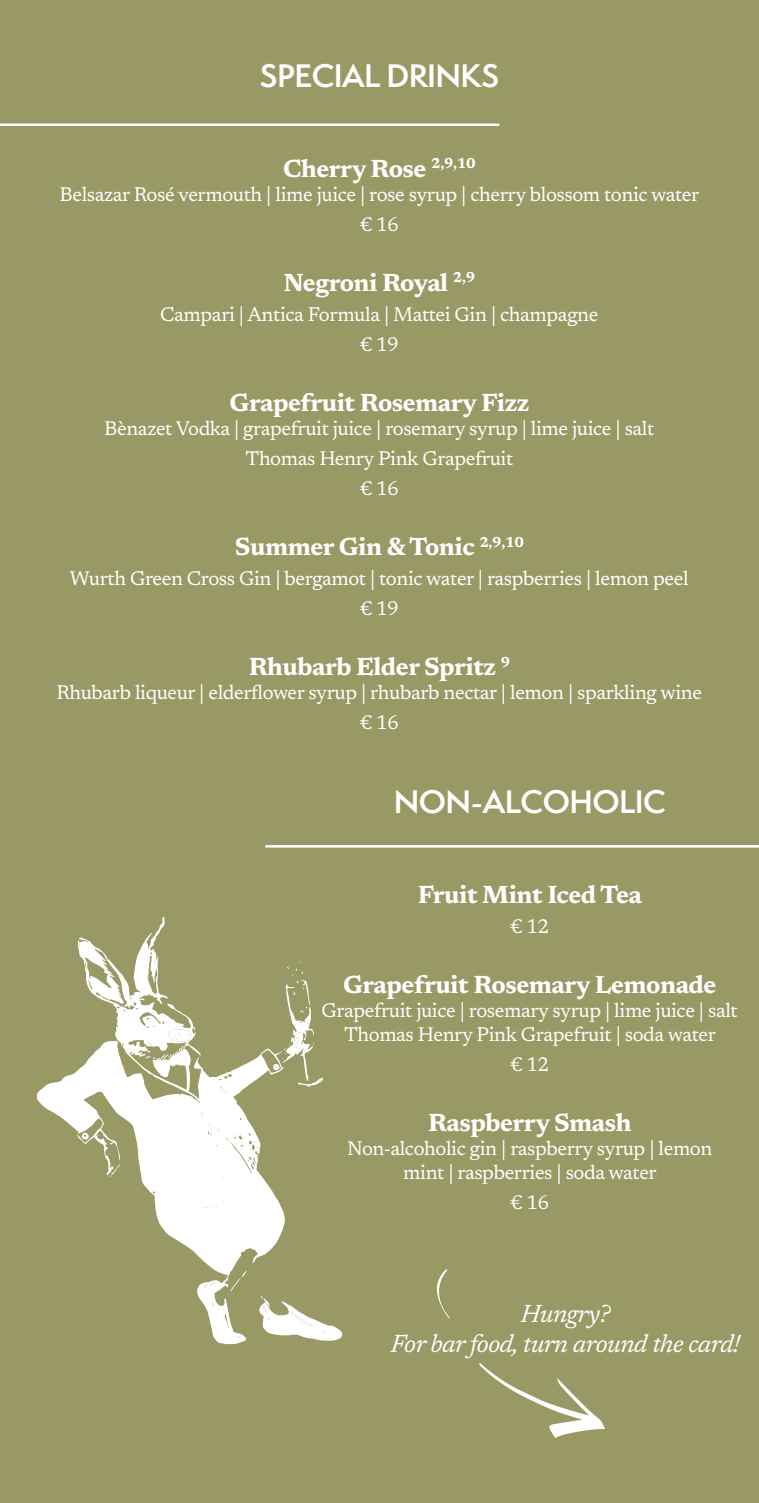
<style>
.page{position:relative;width:759px;height:1503px;background:#fff}
.page>*{position:absolute;margin:0;border:0;box-sizing:border-box;transform-origin:0 0}
.t1{font:600 30px "Semplicita Pro";letter-spacing:-.02em;color:#fff}
.t2{font:700 25px "Newsreader";letter-spacing:-.02em;color:#fff}
.t3{font:italic 25px "Newsreader";letter-spacing:-.02em;color:#fff}
.t4{font:20px "Newsreader";letter-spacing:-.02em;color:#fff}
</style>
<div class="page">
<div style="left:0;top:0;width:758px;height:1502px;background:#996"></div>
<svg style="left:436px;top:1269px;width:168px;height:168px"></svg>
<hr style="left:0;top:123px;width:499px;height:3px;background:#fff">
<hr style="left:265px;top:845px;width:493px;height:2px;background:#fff">
<svg style="left:36px;top:916px;width:249px;height:428px"></svg>
<svg style="left:82px;top:1132px;width:7px;height:7px"></svg>
<svg style="left:110px;top:1163px;width:10px;height:14px"></svg>
<svg style="left:227px;top:1270px;width:20px;height:24px"></svg>
<svg style="left:200px;top:1112px;width:4px;height:4px"></svg>
<svg style="left:212px;top:1302px;width:14px;height:9px"></svg>
<svg style="left:204px;top:1281px;width:11px;height:6px"></svg>
<svg style="left:121px;top:1043px;width:9px;height:7px"></svg>
<svg style="left:259px;top:1295px;width:83px;height:46px"></svg>
<svg style="left:282px;top:961px;width:41px;height:126px"></svg>
<svg style="left:139px;top:1042px;width:17px;height:16px"></svg>
<svg style="left:163px;top:1029px;width:28px;height:29px"></svg>
<svg style="left:273px;top:1063px;width:6px;height:7px"></svg>
<p class="t1" style="left:260px;top:53px;width:240px">SPECIAL DRINKS</p>
<p class="t2" style="left:283px;top:150px;width:194px">Cherry Rose <sup>2,9,10</sup></p>
<p class="t4" style="left:60px;top:180px;width:641px">Belsazar Rosé vermouth | lime juice | rose syrup | cherry blossom tonic water</p>
<p class="t4" style="left:360px;top:210px;width:40px">€ 16</p>
<p class="t2" style="left:283px;top:264px;width:193px">Negroni Royal <sup>2,9</sup></p>
<p class="t4" style="left:160px;top:300px;width:439px">Campari | Antica Formula | Mattei Gin | champagne</p>
<p class="t4" style="left:360px;top:330px;width:40px">€ 19</p>
<p class="t2" style="left:229px;top:384px;width:301px">Grapefruit Rosemary Fizz</p>
<p class="t4" style="left:104px;top:414px;width:551px">Bènazet Vodka | grapefruit juice | rosemary syrup | lime juice | salt</p>
<p class="t4" style="left:245px;top:444px;width:269px">Thomas Henry Pink Grapefruit</p>
<p class="t4" style="left:360px;top:474px;width:40px">€ 16</p>
<p class="t2" style="left:235px;top:528px;width:290px">Summer Gin &amp; Tonic <sup>2,9,10</sup></p>
<p class="t4" style="left:70px;top:564px;width:620px">Wurth Green Cross Gin | bergamot | tonic water | raspberries | lemon peel</p>
<p class="t4" style="left:360px;top:594px;width:40px">€ 19</p>
<p class="t2" style="left:248px;top:648px;width:263px">Rhubarb Elder Spritz <sup>9</sup></p>
<p class="t4" style="left:56px;top:678px;width:647px">Rhubarb liqueur | elderflower syrup | rhubarb nectar | lemon | sparkling wine</p>
<p class="t4" style="left:360px;top:708px;width:40px">€ 16</p>
<p class="t1" style="left:393px;top:779px;width:274px">NON-ALCOHOLIC</p>
<p class="t2" style="left:417px;top:876px;width:226px">Fruit Mint Iced Tea</p>
<p class="t4" style="left:510px;top:911px;width:40px">€ 12</p>
<p class="t2" style="left:343px;top:966px;width:374px">Grapefruit Rosemary Lemonade</p>
<p class="t4" style="left:321px;top:995px;width:417px">Grapefruit juice | rosemary syrup | lime juice | salt</p>
<p class="t4" style="left:344px;top:1019px;width:373px">Thomas Henry Pink Grapefruit | soda water</p>
<p class="t4" style="left:510px;top:1049px;width:40px">€ 12</p>
<p class="t2" style="left:428px;top:1104px;width:205px">Raspberry Smash</p>
<p class="t4" style="left:347px;top:1133px;width:367px">Non-alcoholic gin | raspberry syrup | lemon</p>
<p class="t4" style="left:403px;top:1157px;width:255px">mint | raspberries | soda water</p>
<p class="t4" style="left:510px;top:1187px;width:40px">€ 16</p>
<p class="t3" style="left:520px;top:1295px;width:91px">Hungry?</p>
<p class="t3" style="left:391px;top:1325px;width:351px">For bar food, turn around the card!</p>
</div>
